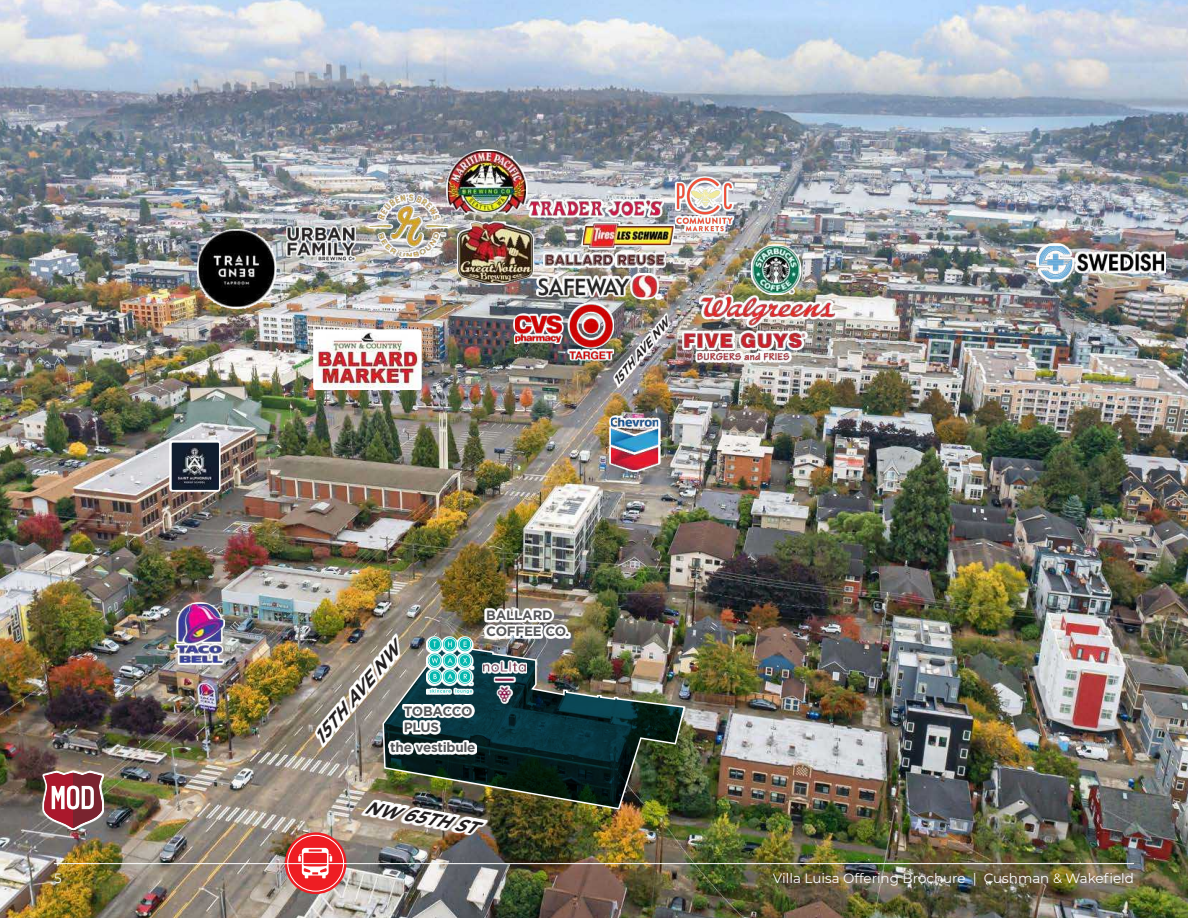
<style>
.page{position:relative;width:1188px;height:918px;background:#fff}
.page>*{position:absolute;margin:0;border:0;box-sizing:border-box;transform-origin:0 0}
.t1{font:italic 700 18px "Gotham";color:#231f20}
.t2{font:13.5px "Montserrat";color:#fff}
.t3{font:700 13.5px/16.2px "Gotham";letter-spacing:-.02em;color:#57585a}
.t4{font:700 13.5px/16.2px "Gotham";letter-spacing:-.04em;color:#57585a}
.t5{font:italic 700 11.85px "Gotham";color:#231f20}
</style>
<div class="page">
<img style="left:0;top:0;width:1188px;height:918px">
<img style="left:382px;top:643px;width:304px;height:167px">
<img style="left:314px;top:632px;width:90px;height:119px">
<img style="left:699px;top:292px;width:139px;height:38px">
<svg style="left:42px;top:771px;width:62px;height:59px"></svg>
<svg style="left:44px;top:773px;width:58px;height:55px"></svg>
<svg style="left:536px;top:273px;width:125px;height:27px"></svg>
<img style="left:539px;top:275px;width:120px;height:22px">
<svg style="left:174px;top:602px;width:51px;height:63px"></svg>
<img style="left:176px;top:604px;width:47px;height:59px">
<svg style="left:485px;top:608px;width:86px;height:31px"></svg>
<svg style="left:170px;top:441px;width:51px;height:51px"></svg>
<img style="left:172px;top:443px;width:47px;height:47px">
<svg style="left:609px;top:416px;width:51px;height:56px"></svg>
<img style="left:611px;top:417px;width:47px;height:53px">
<div style="left:314px;top:330px;width:108px;height:60px;background:#fff"></div>
<img style="left:316px;top:332px;width:103px;height:56px">
<img style="left:567px;top:301px;width:47px;height:59px">
<svg style="left:513px;top:314px;width:50px;height:30px"></svg>
<img style="left:515px;top:315px;width:47px;height:28px">
<svg style="left:285px;top:832px;width:62px;height:62px"></svg>
<svg style="left:287px;top:835px;width:57px;height:57px;background:#e75557"></svg>
<img style="left:360px;top:799px;width:130px;height:38px">
<svg style="left:388px;top:740px;width:89px;height:15px"></svg>
<svg style="left:402px;top:704px;width:72px;height:30px"></svg>
<svg style="left:426px;top:636px;width:48px;height:59px"></svg>
<img style="left:426px;top:637px;width:47px;height:58px">
<img style="left:481px;top:660px;width:47px;height:44px">
<img style="left:680px;top:330px;width:125px;height:33px">
<svg style="left:1036px;top:243px;width:130px;height:39px"></svg>
<img style="left:1039px;top:246px;width:125px;height:33px">
<img style="left:613px;top:311px;width:59px;height:79px">
<svg style="left:751px;top:244px;width:51px;height:51px"></svg>
<img style="left:753px;top:246px;width:47px;height:47px">
<svg style="left:543px;top:252px;width:123px;height:16px"></svg>
<img style="left:544px;top:254px;width:121px;height:13px">
<svg style="left:581px;top:222px;width:94px;height:27px"></svg>
<img style="left:583px;top:223px;width:91px;height:25px">
<img style="left:652px;top:176px;width:105px;height:56px">
<img style="left:526px;top:197px;width:139px;height:21px">
<svg style="left:446px;top:149px;width:82px;height:66px"></svg>
<img style="left:448px;top:151px;width:78px;height:62px">
<svg style="left:197px;top:229px;width:53px;height:79px"></svg>
<img style="left:199px;top:230px;width:78px;height:79px">
<svg style="left:368px;top:193px;width:81px;height:65px"></svg>
<img style="left:370px;top:194px;width:78px;height:62px">
<svg style="left:457px;top:283px;width:77px;height:2px"></svg>
<img style="left:456px;top:221px;width:79px;height:62px">
<img style="left:250px;top:225px;width:143px;height:38px">
<hr style="left:54px;top:863px;width:1080px;height:1px;background:#fff">
<p class="t5" style="left:608px;top:379px;width:83px;rotate:-50deg">15TH AVE NW</p>
<p class="t1" style="left:308px;top:734px;width:125px;rotate:-50deg">15TH AVE NW</p>
<p class="t4" style="left:404px;top:703px;width:70px">TOBACCO<br>PLUS</p>
<p class="t3" style="left:390px;top:739px;width:87px">the vestibule</p>
<p class="t3" style="left:486px;top:607px;width:85px">BALLARD<br>COFFEE CO.</p>
<p class="t1" style="left:367px;top:795px;width:115px;rotate:10deg">NW 65TH ST</p>
<p class="t2" style="left:54px;top:869px;width:9px">5</p>
<p class="t2" style="left:773px;top:869px;width:363px">Villa Luisa Offering Brochure | Cushman &amp; Wakefield</p>
</div>
